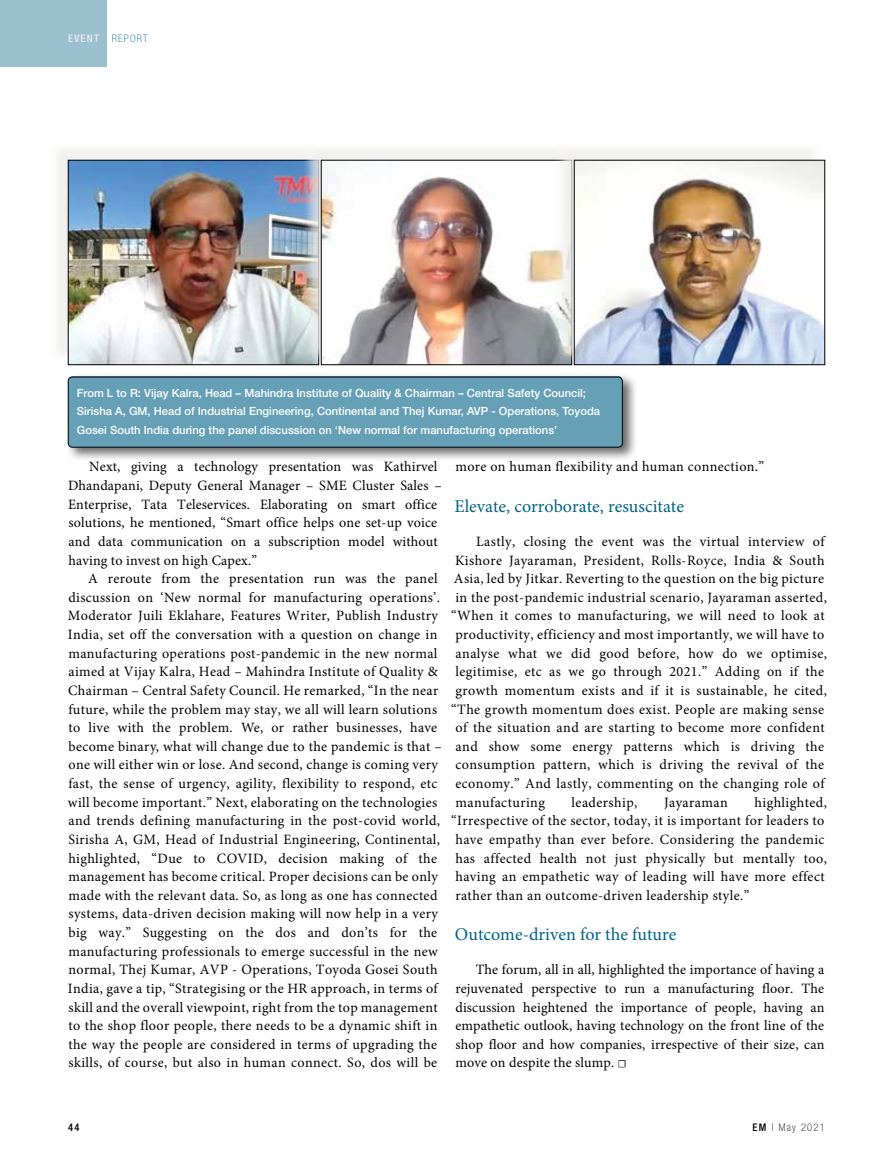
<style>
.page{position:relative;width:893px;height:1161px;background:#fff}
.page>*{position:absolute;margin:0;border:0;box-sizing:border-box;transform-origin:0 0}
.t1{font:18px "Minion Pro";color:#006288}
.t2{font:14.25px/18.6px "Minion Pro";letter-spacing:.025em;color:#000}
.t3{font:500 11.25px/18.6px "Helvetica Neue LT Std";color:#fff}
.t4{font:100 condensed 10.5px "Helvetica Neue LT Std";letter-spacing:.12em;color:#006288}
.t5{font:100 condensed 10.5px "Helvetica Neue LT Std";letter-spacing:.12em;color:#000}
.t6{font:500 condensed 10.5px "Helvetica Neue LT Std";color:#000}
.s1{font-weight:500;color:#ecebe8}
.s2{font-size:10.5px}
.s3{font-weight:500}
</style>
<div class="page">
<div style="left:0;top:0;width:106px;height:66px;background:#9ac0cf"></div>
<div style="left:49px;top:141px;width:268px;height:222px;background:#f5f5f3"></div>
<img style="left:70px;top:162px;width:232px;height:201px">
<div style="left:68px;top:160px;width:251px;height:205px;border:1px solid #000"></div>
<div style="left:302px;top:141px;width:268px;height:222px;background:#ecebe8;opacity:.75"></div>
<img style="left:323px;top:162px;width:232px;height:201px">
<div style="left:321px;top:160px;width:251px;height:205px;border:1px solid #000"></div>
<div style="left:555px;top:141px;width:268px;height:222px;background:#ecebe8;opacity:.75"></div>
<img style="left:576px;top:162px;width:247px;height:201px">
<div style="left:574px;top:160px;width:251px;height:205px;border:1px solid #000"></div>
<svg style="left:67px;top:375px;width:568px;height:84px"></svg>
<div style="left:68px;top:376px;width:554px;height:71px;background:#66a0b7;border-radius:4px"></div>
<div style="left:68px;top:377px;width:554px;height:70px;border:1px solid #000;border-radius:4px"></div>
<p class="t4" style="left:68px;top:32px;width:81px"><span class="s1">EVENT</span> REPORT</p>
<p class="t3" style="left:77px;top:383px;width:525px">From L to R: Vijay Kalra, Head – Mahindra Institute of Quality &amp; Chairman – Central Safety Council;<br>Sirisha A, GM, Head of Industrial Engineering, Continental and Thej Kumar, AVP - Operations, Toyoda<br>Gosei South India during the panel discussion on ‘New normal for manufacturing operations’</p>
<p class="t2" style="left:89px;top:458px;width:350px">Next, giving a technology presentation was Kathirvel</p>
<p class="t2" style="left:68px;top:476px;width:375px">Dhandapani, Deputy General Manager – SME Cluster Sales –</p>
<p class="t2" style="left:68px;top:495px;width:371px">Enterprise, Tata Teleservices. Elaborating on smart office</p>
<p class="t2" style="left:69px;top:513px;width:370px">solutions, he mentioned, “Smart office helps one set-up voice</p>
<p class="t2" style="left:69px;top:532px;width:371px">and data communication on a subscription model without</p>
<p class="t2" style="left:68px;top:551px;width:190px">having to invest on high Capex.”</p>
<p class="t2" style="left:88px;top:569px;width:351px">A reroute from the presentation run was the panel</p>
<p class="t2" style="left:68px;top:588px;width:373px">discussion on ‘New normal for manufacturing operations’.</p>
<p class="t2" style="left:68px;top:607px;width:371px">Moderator Juili Eklahare, Features Writer, Publish Industry</p>
<p class="t2" style="left:68px;top:625px;width:371px">India, set off the conversation with a question on change in</p>
<p class="t2" style="left:68px;top:644px;width:371px">manufacturing operations post-pandemic in the new normal</p>
<p class="t2" style="left:69px;top:662px;width:371px">aimed at Vijay Kalra, Head – Mahindra Institute of Quality &amp;</p>
<p class="t2" style="left:68px;top:681px;width:372px">Chairman – Central Safety Council. He remarked, “In the near</p>
<p class="t2" style="left:68px;top:700px;width:370px">future, while the problem may stay, we all will learn solutions</p>
<p class="t2" style="left:68px;top:718px;width:370px">to live with the problem. We, or rather businesses, have</p>
<p class="t2" style="left:69px;top:737px;width:375px">become binary, what will change due to the pandemic is that –</p>
<p class="t2" style="left:68px;top:756px;width:371px">one will either win or lose. And second, change is coming very</p>
<p class="t2" style="left:68px;top:774px;width:371px">fast, the sense of urgency, agility, flexibility to respond, etc</p>
<p class="t2" style="left:68px;top:793px;width:371px">will become important.” Next, elaborating on the technologies</p>
<p class="t2" style="left:69px;top:811px;width:373px">and trends defining manufacturing in the post-covid world,</p>
<p class="t2" style="left:68px;top:830px;width:373px">Sirisha A, GM, Head of Industrial Engineering, Continental,</p>
<p class="t2" style="left:68px;top:849px;width:370px">highlighted, “Due to COVID, decision making of the</p>
<p class="t2" style="left:68px;top:867px;width:371px">management has become critical. Proper decisions can be only</p>
<p class="t2" style="left:68px;top:886px;width:370px">made with the relevant data. So, as long as one has connected</p>
<p class="t2" style="left:69px;top:904px;width:371px">systems, data-driven decision making will now help in a very</p>
<p class="t2" style="left:69px;top:923px;width:370px">big way.” Suggesting on the dos and don’ts for the</p>
<p class="t2" style="left:68px;top:942px;width:371px">manufacturing professionals to emerge successful in the new</p>
<p class="t2" style="left:68px;top:960px;width:371px">normal, Thej Kumar, AVP - Operations, Toyoda Gosei South</p>
<p class="t2" style="left:68px;top:979px;width:371px">India, gave a tip, “Strategising or the HR approach, in terms of</p>
<p class="t2" style="left:69px;top:998px;width:371px">skill and the overall viewpoint, right from the top management</p>
<p class="t2" style="left:68px;top:1016px;width:370px">to the shop floor people, there needs to be a dynamic shift in</p>
<p class="t2" style="left:68px;top:1035px;width:370px">the way the people are considered in terms of upgrading the</p>
<p class="t2" style="left:69px;top:1053px;width:370px">skills, of course, but also in human connect. So, dos will be</p>
<p class="t2" style="left:455px;top:458px;width:310px">more on human flexibility and human connection.”</p>
<p class="t1" style="left:454px;top:494px;width:231px">Elevate, corroborate, resuscitate</p>
<p class="t2" style="left:476px;top:532px;width:350px">Lastly, closing the event was the virtual interview of</p>
<p class="t2" style="left:455px;top:551px;width:371px">Kishore Jayaraman, President, Rolls-Royce, India &amp; South</p>
<p class="t2" style="left:454px;top:569px;width:372px">Asia, led by Jitkar. Reverting to the question on the big picture</p>
<p class="t2" style="left:455px;top:588px;width:373px">in the post-pandemic industrial scenario, Jayaraman asserted,</p>
<p class="t2" style="left:451px;top:606px;width:375px">“When it comes to manufacturing, we will need to look at</p>
<p class="t2" style="left:455px;top:625px;width:370px">productivity, efficiency and most importantly, we will have to</p>
<p class="t2" style="left:456px;top:644px;width:373px">analyse what we did good before, how do we optimise,</p>
<p class="t2" style="left:455px;top:662px;width:370px">legitimise, etc as we go through 2021.” Adding on if the</p>
<p class="t2" style="left:455px;top:681px;width:373px">growth momentum exists and if it is sustainable, he cited,</p>
<p class="t2" style="left:451px;top:700px;width:374px">“The growth momentum does exist. People are making sense</p>
<p class="t2" style="left:455px;top:718px;width:371px">of the situation and are starting to become more confident</p>
<p class="t2" style="left:456px;top:737px;width:370px">and show some energy patterns which is driving the</p>
<p class="t2" style="left:455px;top:755px;width:370px">consumption pattern, which is driving the revival of the</p>
<p class="t2" style="left:455px;top:774px;width:371px">economy.” And lastly, commenting on the changing role of</p>
<p class="t2" style="left:455px;top:793px;width:91px">manufacturing</p>
<p class="t2" style="left:572px;top:793px;width:67px">leadership,</p>
<p class="t2" style="left:664px;top:793px;width:65px">Jayaraman</p>
<p class="t2" style="left:451px;top:793px;width:377px;text-indent:303px">highlighted, “Irrespective of the sector, today, it is important for leaders to have empathy than ever before. Considering the pandemic has affected health not just physically but mentally too, having an empathetic way of leading will have more effect rather than an outcome-driven leadership style.”</p>
<p class="t1" style="left:455px;top:922px;width:223px">Outcome-driven for the future</p>
<p class="t2" style="left:455px;top:960px;width:371px;text-align:justify;text-indent:20px">The forum, all in all, highlighted the importance of having a rejuvenated perspective to run a manufacturing floor. The discussion heightened the importance of people, having an empathetic outlook, having technology on the front line of the shop floor and how companies, irrespective of their size, can move on despite the slump. <span class="s2">☐</span></p>
<p class="t6" style="left:68px;top:1121px;width:13px">44</p>
<p class="t5" style="left:752px;top:1121px;width:74px"><span class="s3">EM</span> | May 2021</p>
</div>
